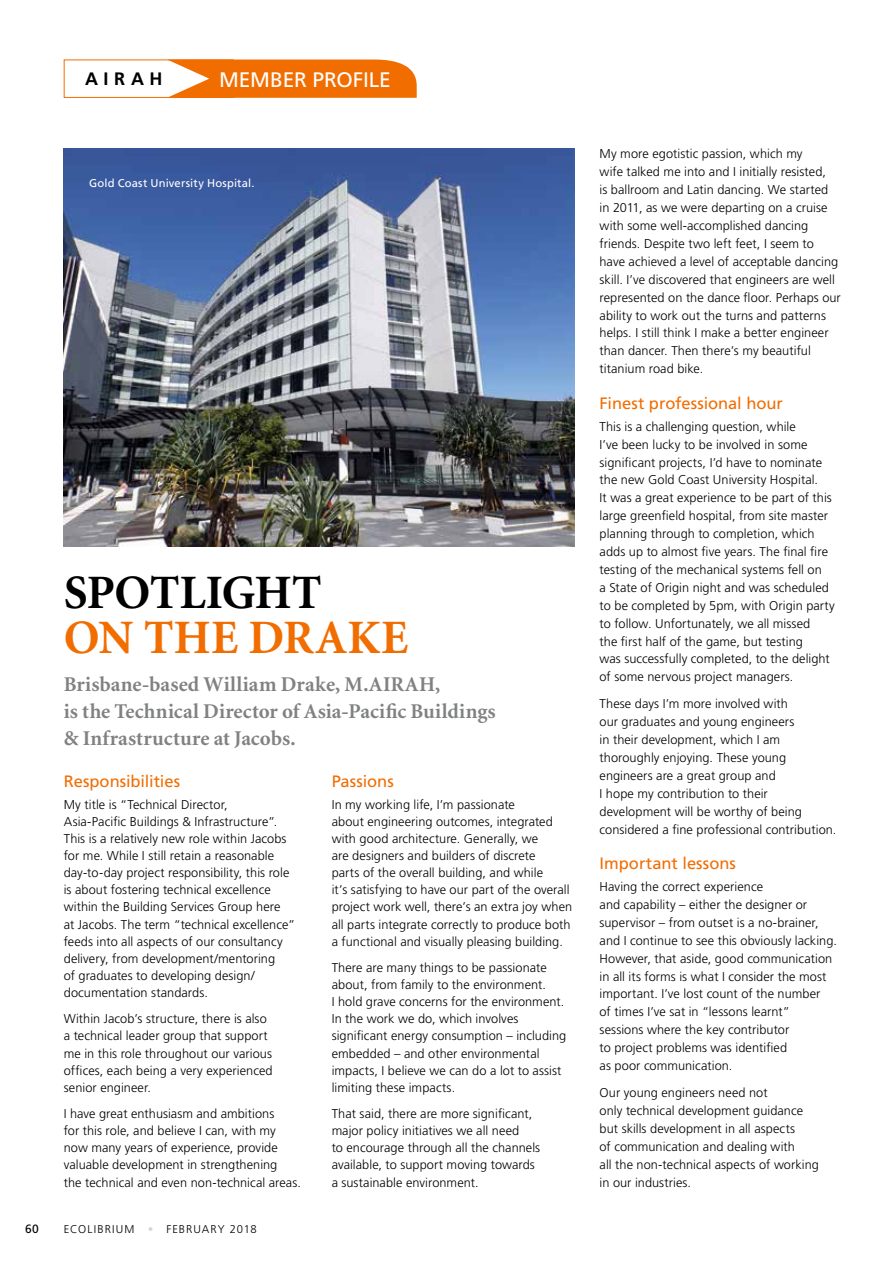
<style>
.page{position:relative;width:893px;height:1263px;background:#fff}
.page>*{position:absolute;margin:0;border:0;box-sizing:border-box;transform-origin:0 0}
.t1{font:700 48px "Minion";letter-spacing:.005em;color:#f26d00}
.t2{font:700 48px "Minion";letter-spacing:-.01em;color:#000}
.t3{font:700 21px/27px "Minion";letter-spacing:.005em;color:#808281}
.t4{font:21px "Frutiger LT Std";letter-spacing:-.01em;color:#fff}
.t5{font:700 18px "Frutiger LT Std";letter-spacing:.31em;color:#000}
.t6{font:16.5px "Frutiger LT Std";color:#f26d00}
.t7{font:300 12.75px/17.9px "Frutiger LT Std";letter-spacing:.005em;color:#000}
.t8{font:12px "Frutiger LT Std";color:#000}
.t9{font:11.25px "Frutiger LT Std";letter-spacing:.015em;color:#fff}
.t10{font:300 11.25px "Frutiger LT Std";letter-spacing:.095em;color:#000}
.s1{color:#d6d7d7}
</style>
<div class="page">
<div style="left:64px;top:60px;width:170px;height:38px;border:1px solid #f26d00"></div>
<svg style="left:167px;top:60px;width:250px;height:38px;background:#f37c1b"></svg>
<img style="left:64px;top:149px;width:510px;height:397px">
<h3 class="t5" style="left:85px;top:69px;width:79px">AIRAH</h3>
<h2 class="t4" style="left:219px;top:68px;width:173px">MEMBER PROFILE</h2>
<p class="t9" style="left:89px;top:177px;width:167px">Gold Coast University Hospital.</p>
<h1 class="t2" style="left:64px;top:569px;width:259px">SPOTLIGHT</h1>
<h1 class="t1" style="left:64px;top:614px;width:346px">ON THE DRAKE</h1>
<h2 class="t3" style="left:64px;top:671px;width:433px">Brisbane-based William Drake, M.AIRAH,<br>is the Technical Director of Asia-Pacific Buildings &amp; Infrastructure at Jacobs.</h2>
<p class="t6" style="left:64px;top:772px;width:118px">Responsibilities</p>
<p class="t7" style="left:64px;top:796px;width:233px;line-height:17.1px">My title is “Technical Director,<br>Asia-Pacific Buildings &amp; Infrastructure”.<br>This is a relatively new role within Jacobs for me. While I still retain a reasonable day-to-day project responsibility, this role is about fostering technical excellence within the Building Services Group here<br>at Jacobs. The term “technical excellence” feeds into all aspects of our consultancy delivery, from development/mentoring<br>of graduates to developing design/ documentation standards.</p>
<p class="t7" style="left:64px;top:1010px;width:210px;line-height:17.1px">Within Jacob’s structure, there is also a technical leader group that support me in this role throughout our various offices, each being a very experienced senior engineer.</p>
<p class="t7" style="left:64px;top:1105px;width:239px;line-height:17.1px">I have great enthusiasm and ambitions<br>for this role, and believe I can, with my now many years of experience, provide valuable development in strengthening<br>the technical and even non-technical areas.</p>
<p class="t8" style="left:25px;top:1222px;width:15px">60</p>
<p class="t10" style="left:64px;top:1223px;width:195px">ECOLIBRIUM <span class="s1">•</span> FEBRUARY 2018</p>
<p class="t6" style="left:332px;top:772px;width:64px">Passions</p>
<p class="t7" style="left:332px;top:796px;width:242px;line-height:17.1px">In my working life, I’m passionate<br>about engineering outcomes, integrated with good architecture. Generally, we<br>are designers and builders of discrete<br>parts of the overall building, and while<br>it’s satisfying to have our part of the overall project work well, there’s an extra joy when all parts integrate correctly to produce both a functional and visually pleasing building.</p>
<p class="t7" style="left:332px;top:959px;width:236px;line-height:17.1px">There are many things to be passionate about, from family to the environment.<br>I hold grave concerns for the environment.<br>In the work we do, which involves significant energy consumption – including embedded – and other environmental impacts, I believe we can do a lot to assist limiting these impacts.</p>
<p class="t7" style="left:332px;top:1105px;width:210px;line-height:17.1px">That said, there are more significant, major policy initiatives we all need<br>to encourage through all the channels available, to support moving towards a sustainable environment.</p>
<p class="t7" style="left:600px;top:145px;width:243px">My more egotistic passion, which my<br>wife talked me into and I initially resisted,<br>is ballroom and Latin dancing. We started in 2011, as we were departing on a cruise with some well-accomplished dancing friends. Despite two left feet, I seem to have achieved a level of acceptable dancing skill. I’ve discovered that engineers are well represented on the dance floor. Perhaps our ability to work out the turns and patterns helps. I still think I make a better engineer than dancer. Then there’s my beautiful titanium road bike.</p>
<p class="t6" style="left:600px;top:393px;width:185px">Finest professional hour</p>
<p class="t7" style="left:600px;top:418px;width:237px">This is a challenging question, while<br>I’ve been lucky to be involved in some significant projects, I’d have to nominate the new Gold Coast University Hospital.<br>It was a great experience to be part of this large greenfield hospital, from site master planning through to completion, which adds up to almost five years. The final fire testing of the mechanical systems fell on<br>a State of Origin night and was scheduled to be completed by 5pm, with Origin party to follow. Unfortunately, we all missed<br>the first half of the game, but testing<br>was successfully completed, to the delight of some nervous project managers.</p>
<p class="t7" style="left:600px;top:695px;width:238px">These days I’m more involved with<br>our graduates and young engineers<br>in their development, which I am thoroughly enjoying. These young engineers are a great group and<br>I hope my contribution to their development will be worthy of being considered a fine professional contribution.</p>
<p class="t6" style="left:600px;top:853px;width:138px">Important lessons</p>
<p class="t7" style="left:600px;top:878px;width:239px">Having the correct experience<br>and capability – either the designer or supervisor – from outset is a no-brainer, and I continue to see this obviously lacking.<br>However, that aside, good communication in all its forms is what I consider the most important. I’ve lost count of the number<br>of times I’ve sat in “lessons learnt” sessions where the key contributor<br>to project problems was identified<br>as poor communication.</p>
<p class="t7" style="left:600px;top:1084px;width:221px">Our young engineers need not<br>only technical development guidance but skills development in all aspects<br>of communication and dealing with<br>all the non-technical aspects of working in our industries.</p>
</div>
